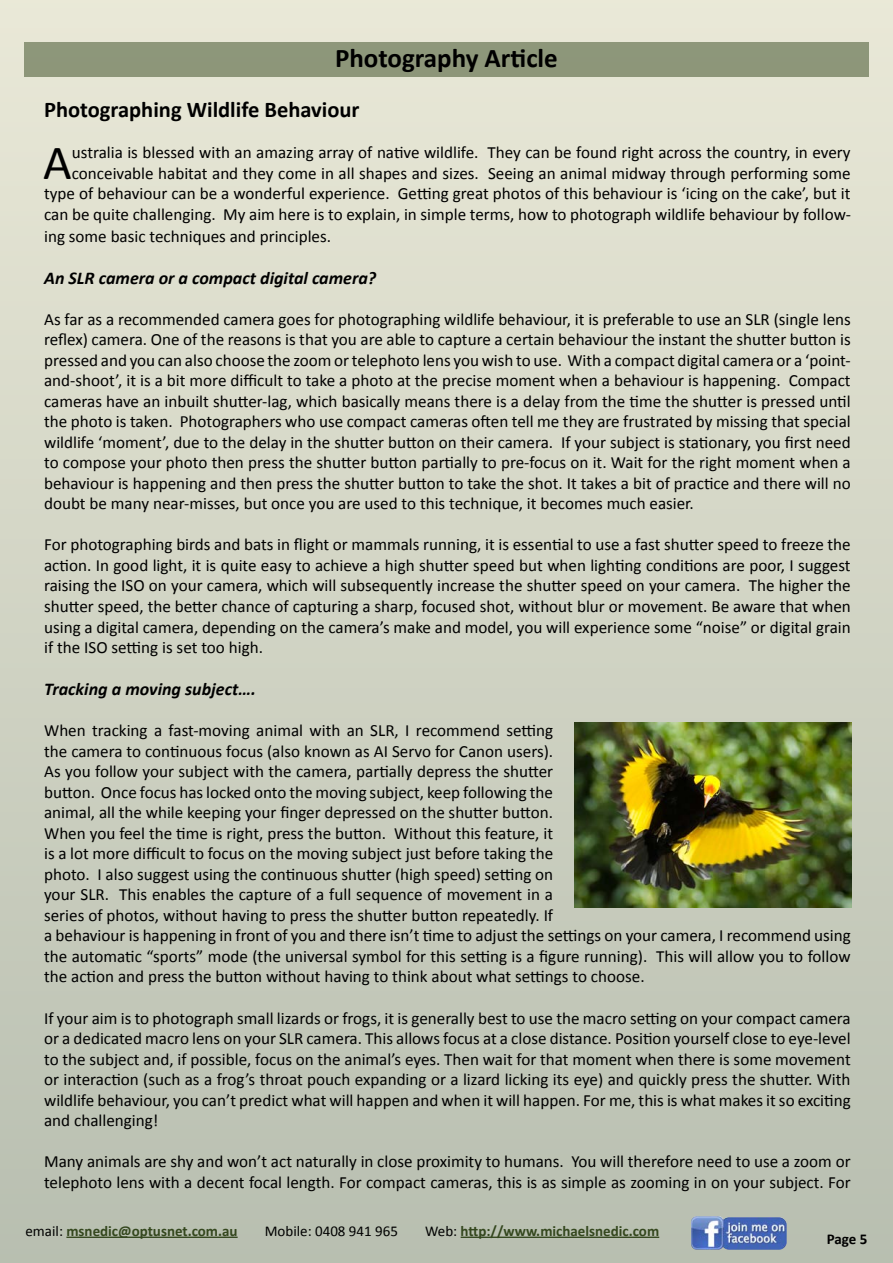
<style>
.page{position:relative;width:893px;height:1263px;background:#fff}
.page>*{position:absolute;margin:0;border:0;box-sizing:border-box;transform-origin:0 0}
.t1{font:49.5px "Calibri";color:#000}
.t2{font:700 27px "Calibri";color:#000}
.t3{font:700 22.5px "Calibri";color:#000}
.t4{font:italic 700 18px "Calibri";color:#000}
.t5{font:17.1px/20.5px "Calibri";color:#000;text-align:justify}
.t6{font:700 15px "Calibri";color:#34471e}
.t7{font:15px "Calibri";color:#000}
.t8{font:700 15px "Calibri";color:#000}
.s1{font-weight:400;color:#000}
</style>
<div class="page">
<div style="left:0;top:0;width:893px;height:1263px;background:linear-gradient(to bottom,#e9e8d6,#b8bfb0)"></div>
<div style="left:24px;top:43px;width:844px;height:34px;background:#8d967a"></div>
<hr style="left:66px;top:1236px;width:172px;height:2px;background:#34471e">
<hr style="left:461px;top:1236px;width:198px;height:2px;background:#34471e">
<img style="left:691px;top:1216px;width:96px;height:34px">
<img style="left:575px;top:723px;width:276px;height:185px">
<h2 class="t2" style="left:335px;top:42px;width:224px">Photography Article</h2>
<h3 class="t3" style="left:44px;top:96px;width:317px">Photographing Wildlife Behaviour</h3>
<h1 class="t1" style="left:43px;top:132px;width:30px">A</h1>
<p class="t5" style="left:72px;top:142px;width:780px">ustralia is blessed with an amazing array of native wildlife. They can be found right across the country, in every</p>
<p class="t5" style="left:72px;top:162px;width:780px">conceivable habitat and they come in all shapes and sizes. Seeing an animal midway through performing some</p>
<p class="t5" style="left:44px;top:183px;width:808px">type of behaviour can be a wonderful experience. Getting great photos of this behaviour is ‘icing on the cake’, but it</p>
<p class="t5" style="left:44px;top:203px;width:808px">can be quite challenging. My aim here is to explain, in simple terms, how to photograph wildlife behaviour by follow-</p>
<p class="t5" style="left:44px;top:225px;width:288px">ing some basic techniques and principles.</p>
<p class="t4" style="left:44px;top:266px;width:334px">An SLR camera or a compact digital camera?</p>
<p class="t5" style="left:44px;top:308px;width:808px">As far as a recommended camera goes for photographing wildlife behaviour, it is preferable to use an SLR (single lens reflex) camera. One of the reasons is that you are able to capture a certain behaviour the instant the shutter button is pressed and you can also choose the zoom or telephoto lens you wish to use. With a compact digital camera or a ‘point&shy;and-shoot’, it is a bit more difficult to take a photo at the precise moment when a behaviour is happening. Compact cameras have an inbuilt shutter-lag, which basically means there is a delay from the time the shutter is pressed until the photo is taken. Photographers who use compact cameras often tell me they are frustrated by missing that special wildlife ‘moment’, due to the delay in the shutter button on their camera. If your subject is stationary, you first need to compose your photo then press the shutter button partially to pre-focus on it. Wait for the right moment when a behaviour is happening and then press the shutter button to take the shot. It takes a bit of practice and there will no doubt be many near-misses, but once you are used to this technique, it becomes much easier.</p>
<p class="t5" style="left:44px;top:534px;width:808px">For photographing birds and bats in flight or mammals running, it is essential to use a fast shutter speed to freeze the action. In good light, it is quite easy to achieve a high shutter speed but when lighting conditions are poor, I suggest raising the ISO on your camera, which will subsequently increase the shutter speed on your camera. The higher the shutter speed, the better chance of capturing a sharp, focused shot, without blur or movement. Be aware that when using a digital camera, depending on the camera’s make and model, you will experience some “noise” or digital grain if the ISO setting is set too high.</p>
<p class="t4" style="left:44px;top:678px;width:213px">Tracking a moving subject….</p>
<p class="t5" style="left:44px;top:719px;width:808px;text-align:left">When tracking a fast-moving animal with an SLR, I recommend setting<br>the camera to continuous focus (also known as AI Servo for Canon users).<br>As you follow your subject with the camera, partially depress the shutter<br>button. Once focus has locked onto the moving subject, keep following the<br>animal, all the while keeping your finger depressed on the shutter button.<br>When you feel the time is right, press the button. Without this feature, it<br>is a lot more difficult to focus on the moving subject just before taking the<br>photo. I also suggest using the continuous shutter (high speed) setting on<br>your SLR. This enables the capture of a full sequence of movement in a<br>series of photos, without having to press the shutter button repeatedly. If<br>a behaviour is happening in front of you and there isn’t time to adjust the settings on your camera, I recommend using the automatic “sports” mode (the universal symbol for this setting is a figure running). This will allow you to follow the action and press the button without having to think about what settings to choose.</p>
<p class="t5" style="left:44px;top:1007px;width:808px">If your aim is to photograph small lizards or frogs, it is generally best to use the macro setting on your compact camera or a dedicated macro lens on your SLR camera. This allows focus at a close distance. Position yourself close to eye-level to the subject and, if possible, focus on the animal’s eyes. Then wait for that moment when there is some movement or interaction (such as a frog’s throat pouch expanding or a lizard licking its eye) and quickly press the shutter. With wildlife behaviour, you can’t predict what will happen and when it will happen. For me, this is what makes it so exciting and challenging!</p>
<p class="t5" style="left:44px;top:1150px;width:808px">Many animals are shy and won’t act naturally in close proximity to humans. You will therefore need to use a zoom or telephoto lens with a decent focal length. For compact cameras, this is as simple as zooming in on your subject. For</p>
<p class="t6" style="left:26px;top:1222px;width:214px"><span class="s1">email:</span> msnedic@optusnet.com.au</p>
<p class="t7" style="left:265px;top:1222px;width:135px">Mobile: 0408 941 965</p>
<p class="t6" style="left:425px;top:1222px;width:236px"><span class="s1">Web:</span> http://www.michaelsnedic.com</p>
<p class="t8" style="left:827px;top:1230px;width:42px">Page 5</p>
</div>
